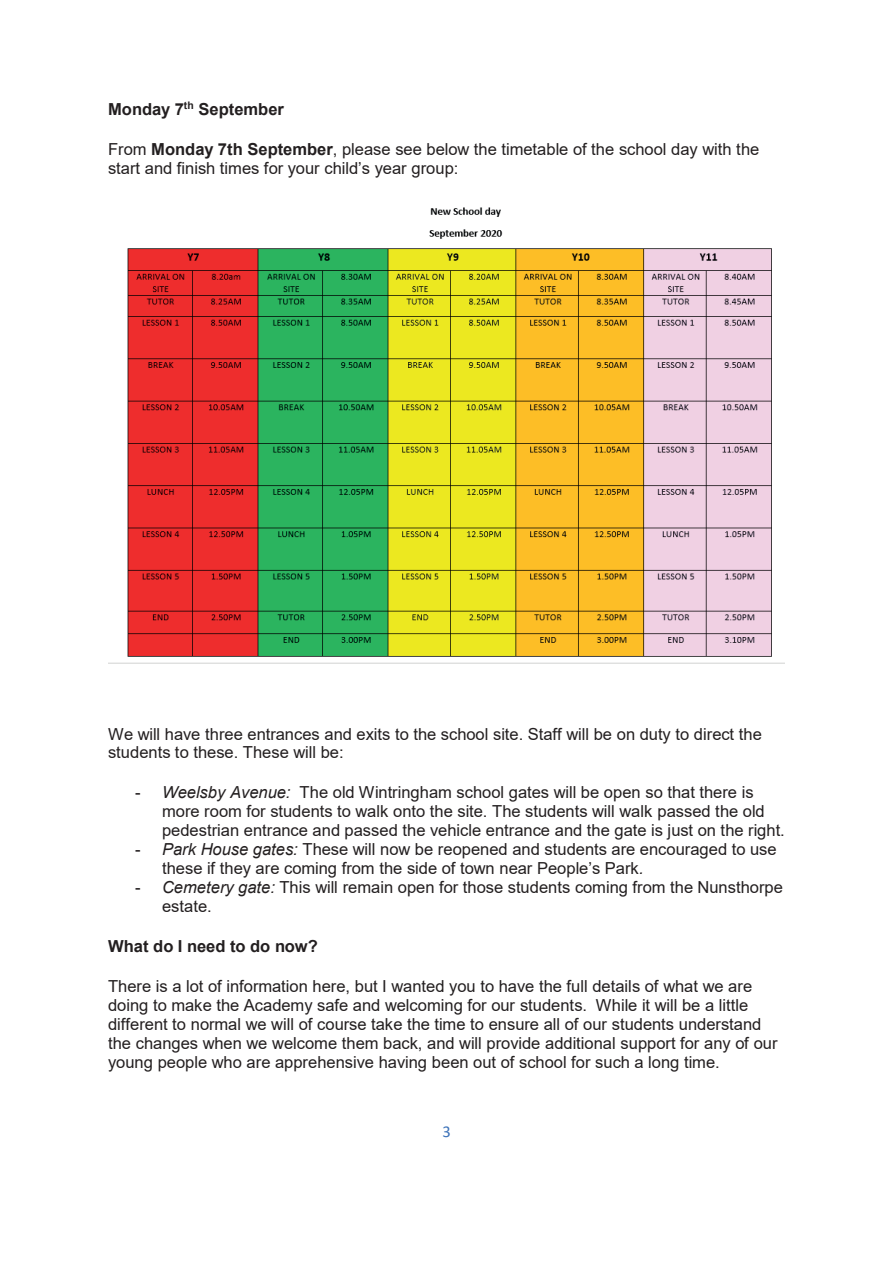
<style>
.page{position:relative;width:893px;height:1263px;background:#fff}
.page>*{position:absolute;margin:0;border:0;box-sizing:border-box;transform-origin:0 0}
.t1{font:16.5px/18.9px "Arial";color:#231f20}
.t2{font:700 16.5px "Arial";color:#231f20}
.t3{font:16.5px "Calibri";color:#3e73b9}
.s1{font-weight:700}
.s2{font-style:italic}
</style>
<div class="page">
<img style="left:108px;top:207px;width:677px;height:456px">
<p class="t2" style="left:108px;top:98px;width:177px">Monday 7<sup>th</sup> September</p>
<p class="t1" style="left:108px;top:140px;width:653px">From <span class="s1">Monday 7th September</span>, please see below the timetable of the school day with the start and finish times for your child’s year group:</p>
<p class="t1" style="left:108px;top:724px;width:655px">We will have three entrances and exits to the school site. Staff will be on duty to direct the students to these. These will be:</p>
<p class="t1" style="left:162px;top:783px;width:624px;text-indent:-27px">- <span class="s2">Weelsby Avenue:</span> The old Wintringham school gates will be open so that there is more room for students to walk onto the site. The students will walk passed the old pedestrian entrance and passed the vehicle entrance and the gate is just on the right.</p>
<p class="t1" style="left:162px;top:840px;width:616px;text-indent:-27px">- <span class="s2">Park House gates:</span> These will now be reopened and students are encouraged to use these if they are coming from the side of town near People’s Park<span class="s2">.</span></p>
<p class="t1" style="left:162px;top:878px;width:622px;text-indent:-27px">- <span class="s2">Cemetery gate:</span> This will remain open for those students coming from the Nunsthorpe estate.</p>
<p class="t2" style="left:108px;top:935px;width:211px">What do I need to do now?</p>
<p class="t1" style="left:108px;top:977px;width:671px">There is a lot of information here, but I wanted you to have the full details of what we are doing to make the Academy safe and welcoming for our students. While it will be a little different to normal we will of course take the time to ensure all of our students understand the changes when we welcome them back, and will provide additional support for any of our young people who are apprehensive having been out of school for such a long time.</p>
<p class="t3" style="left:442px;top:1120px;width:10px">3</p>
</div>
